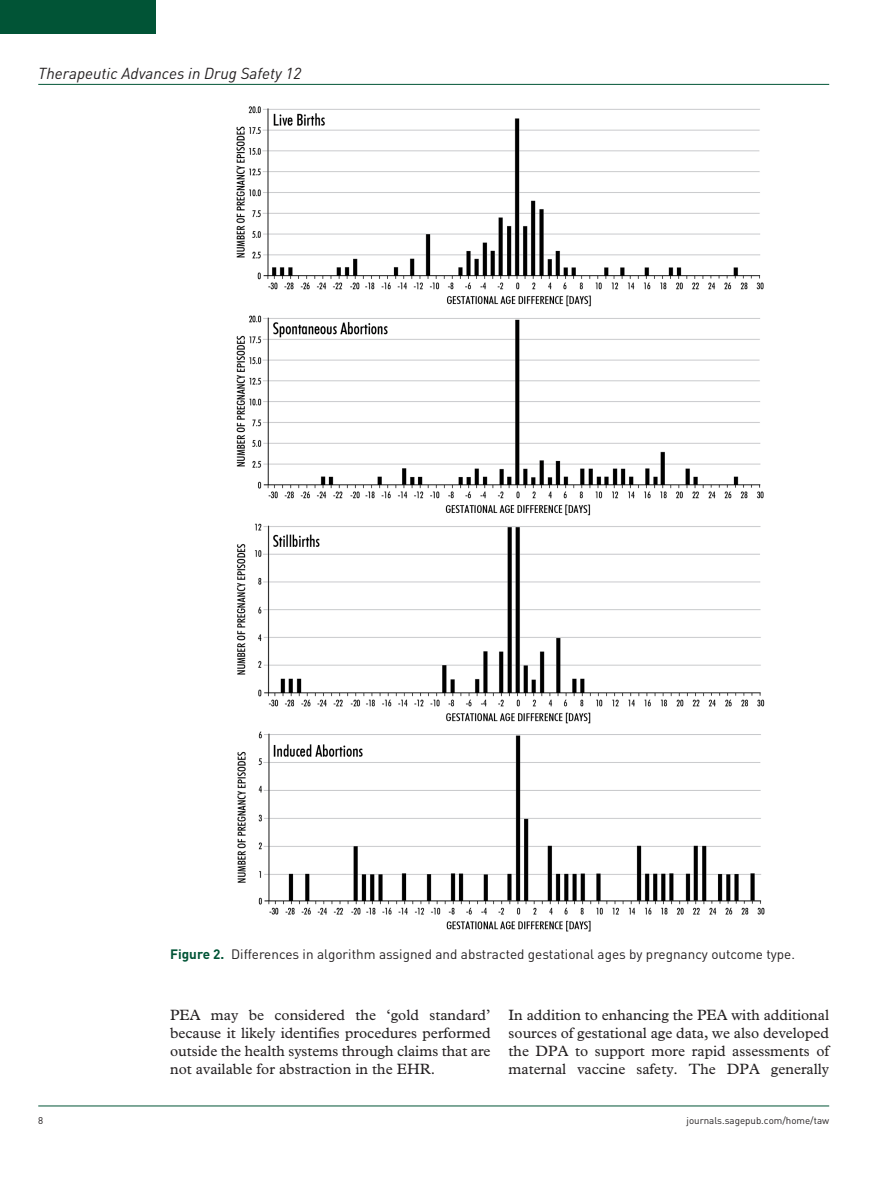
<style>
.page{position:relative;width:893px;height:1191px;background:#fff}
.page>*{position:absolute;margin:0;border:0;box-sizing:border-box;transform-origin:0 0}
.t1{font:italic 15.75px "DIN";color:#231f20}
.t2{font:15px/18px "Plantin Std";color:#231f20;text-align:justify}
.t3{font:13.5px "DIN";color:#231f20}
.t4{font:9.75px "DIN";color:#231f20}
.s1{font-weight:700;color:#015436}
</style>
<div class="page">
<hr style="left:38px;top:1105px;width:791px;height:1px;background:#015436">
<div style="left:0;top:0;width:155px;height:34px;background:#015436"></div>
<hr style="left:38px;top:84px;width:791px;height:1px;background:#015436">
<img style="left:236px;top:106px;width:528px;height:825px">
<p class="t1" style="left:38px;top:63px;width:264px">Therapeutic Advances in Drug Safety 12</p>
<p class="t3" style="left:170px;top:945px;width:626px"><span class="s1">Figure 2.</span> Differences in algorithm assigned and abstracted gestational ages by pregnancy outcome type.</p>
<p class="t2" style="left:170px;top:1006px;width:322px">PEA may be considered the ‘gold standard’ because it likely identifies procedures performed outside the health systems through claims that are not available for abstraction in the EHR.</p>
<p class="t2" style="left:509px;top:1006px;width:322px">In addition to enhancing the PEA with additional sources of gestational age data, we also developed the DPA to support more rapid assessments of maternal vaccine safety. The DPA generally</p>
<p class="t4" style="left:38px;top:1114px;width:7px">8</p>
<p class="t4" style="left:687px;top:1114px;width:144px">journals.sagepub.com/home/taw</p>
</div>
